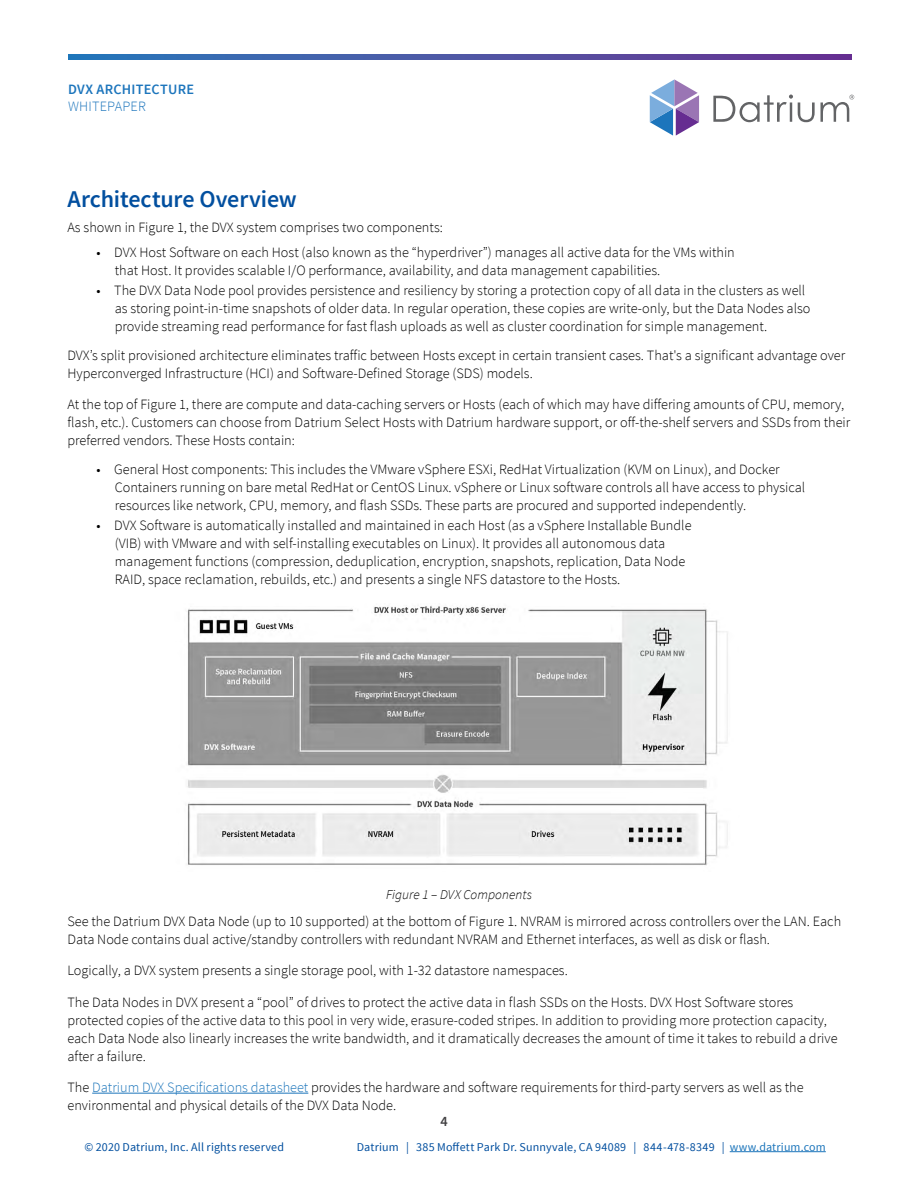
<style>
.page{position:relative;width:918px;height:1188px;background:#fff}
.page>*{position:absolute;margin:0;border:0;box-sizing:border-box;transform-origin:0 0}
.t1{font:600 24px "Source Sans Pro";letter-spacing:-.005em;color:#024f9f}
.t2{font:300 14.25px/18px "Source Sans Pro";color:#000}
.t3{font:600 14.25px "Source Sans Pro";letter-spacing:.015em;color:#1c75bc}
.t4{font:300 14.25px "Source Sans Pro";letter-spacing:.01em;color:#1c75bc}
.t5{font:600 14.25px "Source Sans Pro";color:#414042}
.t6{font:italic 300 13.5px "Source Sans Pro";letter-spacing:.005em;color:#000}
.t7{font:12px "Source Sans Pro";letter-spacing:.015em;color:#024f9f}
.s1{font-weight:400;font-size:13.5px}
.s2{color:#1d76bb}
</style>
<div class="page">
<svg style="left:650px;top:79px;width:49px;height:57px"></svg>
<svg style="left:713px;top:95px;width:102px;height:27px"></svg>
<svg style="left:821px;top:95px;width:33px;height:27px"></svg>
<svg style="left:68px;top:54px;width:783px;height:5px;background:#4b55a5"></svg>
<hr style="left:730px;top:1151px;width:96px;height:1px;background:#1d76bb">
<hr style="left:92px;top:1093px;width:216px;height:1px;background:#1d76bb">
<img style="left:187px;top:605px;width:541px;height:260px">
<p class="t3" style="left:68px;top:80px;width:128px">DVX ARCHITECTURE</p>
<p class="t4" style="left:68px;top:97px;width:79px">WHITEPAPER</p>
<h1 class="t1" style="left:68px;top:184px;width:231px">Architecture Overview</h1>
<p class="t2" style="left:68px;top:218px;width:377px">As shown in Figure 1, the DVX system comprises two components:</p>
<p class="t2" style="left:115px;top:244px;width:622px;text-indent:-18px"><span class="s1">•</span> DVX Host Software on each Host (also known as the “hyperdriver”) manages all active data for the VMs within that Host. It provides scalable I/O performance, availability, and data management capabilities.</p>
<p class="t2" style="left:115px;top:281px;width:697px;text-indent:-18px"><span class="s1">•</span> The DVX Data Node pool provides persistence and resiliency by storing a protection copy of all data in the clusters as well as storing point-in-time snapshots of older data. In regular operation, these copies are write-only, but the Data Nodes also provide streaming read performance for fast flash uploads as well as cluster coordination for simple management.</p>
<p class="t2" style="left:67px;top:346px;width:779px">DVX’s split provisioned architecture eliminates traffic between Hosts except in certain transient cases. That's a significant advantage over<br>Hyperconverged Infrastructure (HCI) and Software-Defined Storage (SDS) models.</p>
<p class="t2" style="left:67px;top:396px;width:784px">At the top of Figure 1, there are compute and data-caching servers or Hosts (each of which may have differing amounts of CPU, memory, flash, etc.). Customers can choose from Datrium Select Hosts with Datrium hardware support, or off-the-shelf servers and SSDs from their preferred vendors. These Hosts contain:</p>
<p class="t2" style="left:115px;top:460px;width:692px;text-indent:-18px"><span class="s1">•</span> General Host components: This includes the VMware vSphere ESXi, RedHat Virtualization (KVM on Linux), and Docker<br>Containers running on bare metal RedHat or CentOS Linux. vSphere or Linux software controls all have access to physical resources like network, CPU, memory, and flash SSDs. These parts are procured and supported independently.</p>
<p class="t2" style="left:115px;top:516px;width:578px;text-indent:-18px"><span class="s1">•</span> DVX Software is automatically installed and maintained in each Host (as a vSphere Installable Bundle (VIB) with VMware and with self-installing executables on Linux). It provides all autonomous data management functions (compression, deduplication, encryption, snapshots, replication, Data Node RAID, space reclamation, rebuilds, etc.) and presents a single NFS datastore to the Hosts.</p>
<p class="t6" style="left:386px;top:886px;width:147px">Figure 1 – DVX Components</p>
<p class="t2" style="left:68px;top:912px;width:775px">See the Datrium DVX Data Node (up to 10 supported) at the bottom of Figure 1. NVRAM is mirrored across controllers over the LAN. Each<br>Data Node contains dual active/standby controllers with redundant NVRAM and Ethernet interfaces, as well as disk or flash.</p>
<p class="t2" style="left:68px;top:961px;width:502px">Logically, a DVX system presents a single storage pool, with 1-32 datastore namespaces.</p>
<p class="t2" style="left:68px;top:993px;width:772px">The Data Nodes in DVX present a “pool” of drives to protect the active data in flash SSDs on the Hosts. DVX Host Software stores protected copies of the active data to this pool in very wide, erasure-coded stripes. In addition to providing more protection capacity, each Data Node also linearly increases the write bandwidth, and it dramatically decreases the amount of time it takes to rebuild a drive after a failure.</p>
<p class="t2" style="left:68px;top:1078px;width:738px">The <span class="s2">Datrium DVX Specifications datasheet</span> provides the hardware and software requirements for third-party servers as well as the environmental and physical details of the DVX Data Node.</p>
<p class="t5" style="left:440px;top:1112px;width:9px">4</p>
<p class="t7" style="left:85px;top:1139px;width:201px">© 2020 Datrium, Inc. All rights reserved</p>
<p class="t7" style="left:357px;top:1139px;width:471px">Datrium | 385 Moffett Park Dr. Sunnyvale, CA 94089 | 844-478-8349 | <span class="s2">www.datrium.com</span></p>
</div>
